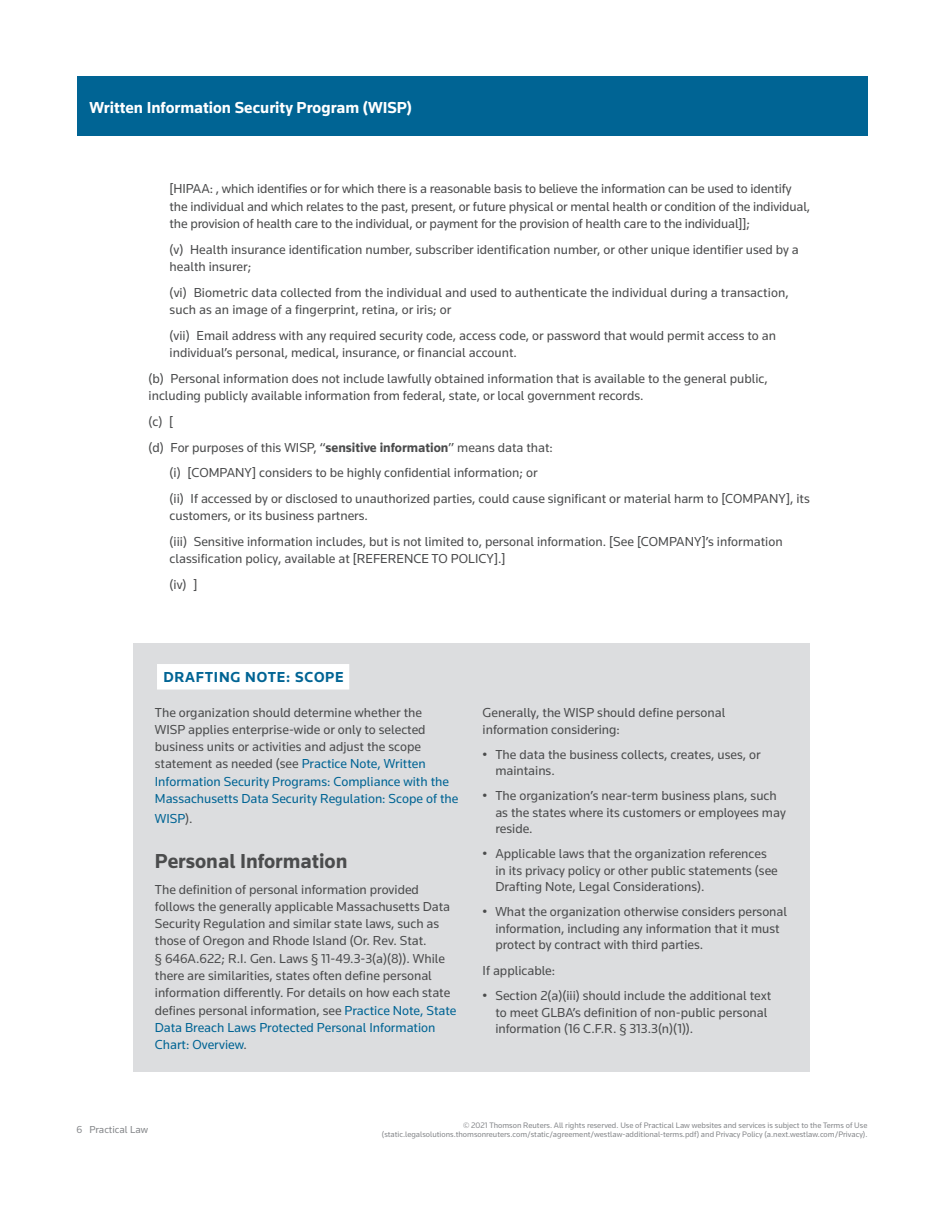
<style>
.page{position:relative;width:944px;height:1214px;background:#fff}
.page>*{position:absolute;margin:0;border:0;box-sizing:border-box;transform-origin:0 0}
.t1{font:700 21px "Knowledge";color:#4b4c4d}
.t2{font:700 16.5px "Knowledge";color:#fff}
.t3{font:700 15px "Knowledge";letter-spacing:.05em;color:#006494}
.t4{font:13.5px/17.2px "Knowledge";color:#4b4c4d}
.t5{font:13.5px "Knowledge";color:#006494}
.t6{font:10.5px "Knowledge";color:#86888b}
.t7{font:8.25px/9.8px "Knowledge";color:#86888b;text-align:right}
.s1{font-weight:700}
.s2{color:#006494}
.s3{color:#4b4c4d}
</style>
<div class="page">
<div style="left:77px;top:77px;width:790px;height:59px;background:#006494"></div>
<div style="left:134px;top:642px;width:676px;height:429px;background:#dcdddf"></div>
<div style="left:157px;top:664px;width:192px;height:25px;background:#fff"></div>
<p class="t2" style="left:89px;top:97px;width:324px">Written Information Security Program (WISP)</p>
<p class="t4" style="left:170px;top:180px;width:642px">[HIPAA: , which identifies or for which there is a reasonable basis to believe the information can be used to identify the individual and which relates to the past, present, or future physical or mental health or condition of the individual, the provision of health care to the individual, or payment for the provision of health care to the individual]];</p>
<p class="t4" style="left:170px;top:240px;width:630px">(v) Health insurance identification number, subscriber identification number, or other unique identifier used by a health insurer;</p>
<p class="t4" style="left:170px;top:283px;width:620px">(vi) Biometric data collected from the individual and used to authenticate the individual during a transaction, such as an image of a fingerprint, retina, or iris; or</p>
<p class="t4" style="left:170px;top:326px;width:608px">(vii) Email address with any required security code, access code, or password that would permit access to an individual’s personal, medical, insurance, or financial account.</p>
<p class="t4" style="left:149px;top:369px;width:620px">(b) Personal information does not include lawfully obtained information that is available to the general public, including publicly available information from federal, state, or local government records.</p>
<p class="t4" style="left:149px;top:412px;width:26px">(c) [</p>
<p class="t4" style="left:149px;top:438px;width:406px">(d) For purposes of this WISP, “<span class="s1">sensitive information</span>” means data that:</p>
<p class="t4" style="left:170px;top:464px;width:369px">(i) [COMPANY] considers to be highly confidential information; or</p>
<p class="t4" style="left:170px;top:490px;width:641px">(ii) If accessed by or disclosed to unauthorized parties, could cause significant or material harm to [COMPANY], its</p>
<p class="t4" style="left:170px;top:503px;width:614px;line-height:25.8px">customers, or its business partners.<br>(iii) Sensitive information includes, but is not limited to, personal information. [See [COMPANY]’s information</p>
<p class="t4" style="left:170px;top:546px;width:337px;line-height:25.8px">classification policy, available at [REFERENCE TO POLICY].] (iv) ]</p>
<p class="t3" style="left:163px;top:668px;width:182px">DRAFTING NOTE: SCOPE</p>
<p class="t4" style="left:155px;top:703px;width:305px">The organization should determine whether the<br>WISP applies enterprise-wide or only to selected business units or activities and adjust the scope statement as needed (see <span class="s2">Practice Note, Written Information Security Programs: Compliance with the Massachusetts Data Security Regulation: Scope of the</span></p>
<p class="t5" style="left:155px;top:810px;width:39px">WISP<span class="s3">).</span></p>
<h1 class="t1" style="left:155px;top:848px;width:194px">Personal Information</h1>
<p class="t4" style="left:155px;top:880px;width:303px">The definition of personal information provided follows the generally applicable Massachusetts Data Security Regulation and similar state laws, such as those of Oregon and Rhode Island (Or. Rev. Stat.<br>§ 646A.622; R.I. Gen. Laws § 11-49.3-3(a)(8)). While there are similarities, states often define personal information differently. For details on how each state defines personal information, see <span class="s2">Practice Note, State Data Breach Laws Protected Personal Information Chart: Overview</span>.</p>
<p class="t4" style="left:482px;top:703px;width:244px">Generally, the WISP should define personal information considering:</p>
<p class="t4" style="left:495px;top:746px;width:267px;line-height:16.5px;text-indent:-13px">• The data the business collects, creates, uses, or maintains.</p>
<p class="t4" style="left:495px;top:787px;width:292px;line-height:16.5px;text-indent:-13px">• The organization’s near-term business plans, such as the states where its customers or employees may reside.</p>
<p class="t4" style="left:495px;top:845px;width:284px;line-height:16.5px;text-indent:-13px">• Applicable laws that the organization references in its privacy policy or other public statements (see<br>Drafting Note, Legal Considerations).</p>
<p class="t4" style="left:495px;top:903px;width:293px;line-height:16.5px;text-indent:-13px">• What the organization otherwise considers personal information, including any information that it must protect by contract with third parties.</p>
<p class="t4" style="left:482px;top:961px;width:74px">If applicable:</p>
<p class="t4" style="left:495px;top:987px;width:277px;line-height:16.5px;text-indent:-13px">• Section 2(a)(iii) should include the additional text to meet GLBA’s definition of non-public personal information (16 C.F.R. § 313.3(n)(1)).</p>
<p class="t6" style="left:77px;top:1123px;width:73px">6 Practical Law</p>
<p class="t7" style="left:382px;top:1119px;width:487px">© 2021 Thomson Reuters. All rights reserved. Use of Practical Law websites and services is subject to the Terms of Use (static.legalsolutions.thomsonreuters.com/static/agreement/westlaw-additional-terms.pdf) and Privacy Policy (a.next.westlaw.com/Privacy).</p>
</div>
